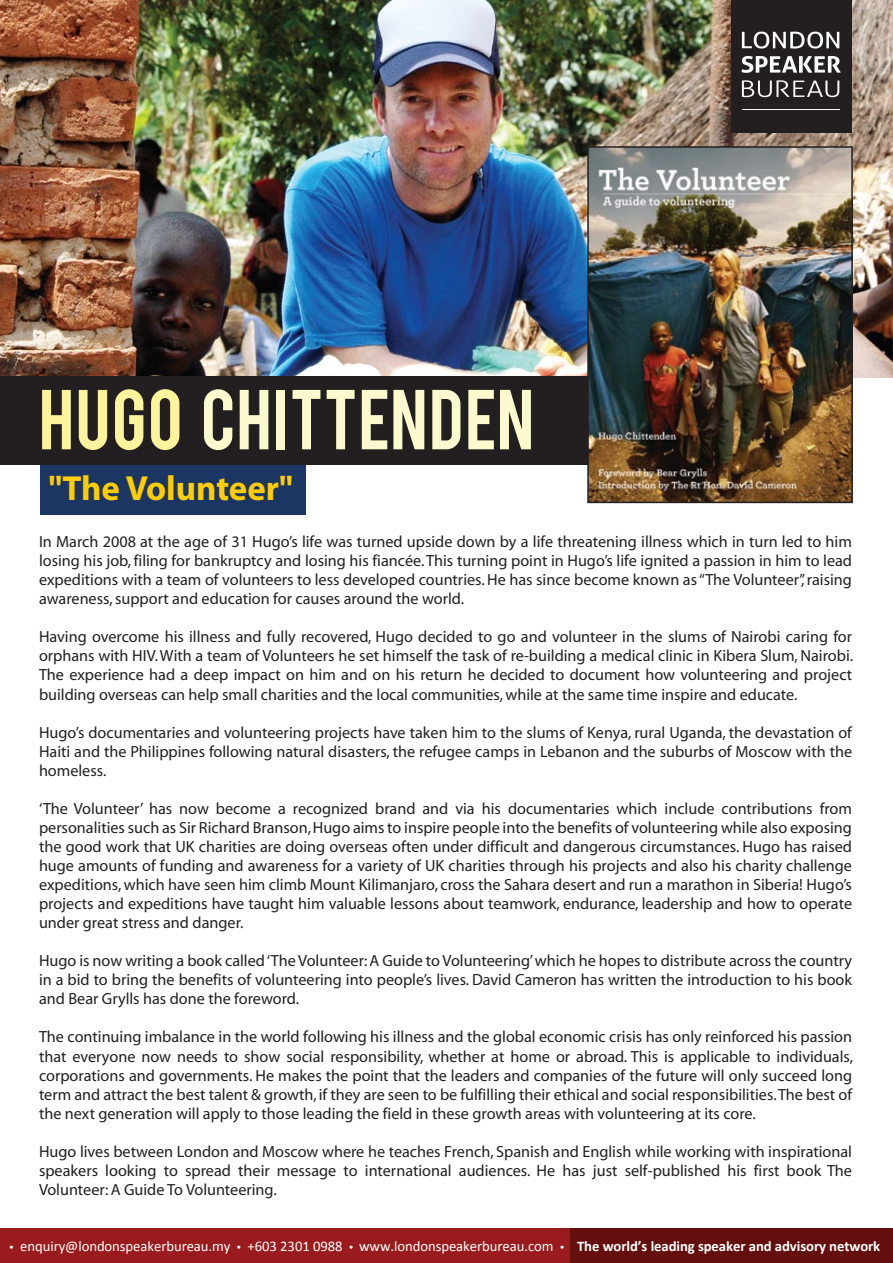
<style>
.page{position:relative;width:893px;height:1263px;background:#fff}
.page>*{position:absolute;margin:0;border:0;box-sizing:border-box;transform-origin:0 0}
.t1{font:66.75px "Bebas";letter-spacing:.02em;color:#fcf9ce}
.t2{font:700 34.95px "Myriad";color:#ffcd05}
.t3{font:16.2px/19px "Myriad";color:#231f20;text-align:justify}
.t4{font:14.7px "Calibri";letter-spacing:-.005em;color:#fff}
.s1{color:#fbf49c}
.s2{font-family:"Myriad Pro"}
.s3{font-weight:700}
</style>
<div class="page">
<div style="left:41px;top:464px;width:265px;height:51px;background:#1c3664"></div>
<img style="left:0;top:0;width:893px;height:377px">
<div style="left:731px;top:0;width:120px;height:133px;background:#231f20"></div>
<div style="left:0;top:376px;width:593px;height:89px;background:#231f20"></div>
<svg style="left:742px;top:32px;width:97px;height:17px"></svg>
<svg style="left:741px;top:56px;width:100px;height:17px"></svg>
<svg style="left:742px;top:80px;width:97px;height:17px"></svg>
<hr style="left:742px;top:109px;width:97px;height:1px;background:#fff">
<div style="left:0;top:1228px;width:577px;height:35px;background:#991b1e"></div>
<div style="left:570px;top:1228px;width:323px;height:35px;background:#640e0e"></div>
<img style="left:590px;top:149px;width:260px;height:351px">
<div style="left:587px;top:146px;width:266px;height:357px;border:2px solid #231f20"></div>
<h1 class="t1" style="left:39px;top:371px;width:496px"><span class="s1">HUGO</span> CHITTENDEN</h1>
<h2 class="t2" style="left:49px;top:470px;width:246px">"The Volunteer"</h2>
<p class="t3" style="left:39px;top:533px;width:815px">In March 2008 at the age of 31 Hugo’s life was turned upside down by a life threatening illness which in turn led to him losing his job, filing for bankruptcy and losing his fiancée. This turning point in Hugo’s life ignited a passion in him to lead expeditions with a team of volunteers to less developed countries. He has since become known as “The Volunteer”, raising awareness, support and education for causes around the world.</p>
<p class="t3" style="left:39px;top:628px;width:816px">Having overcome his illness and fully recovered, Hugo decided to go and volunteer in the slums of Nairobi caring for orphans with HIV. With a team of Volunteers he set himself the task of re-building a medical clinic in Kibera Slum, Nairobi.<br>The experience had a deep impact on him and on his return he decided to document how volunteering and project building overseas can help small charities and the local communities, while at the same time inspire and educate.</p>
<p class="t3" style="left:39px;top:723px;width:815px">Hugo’s documentaries and volunteering projects have taken him to the slums of Kenya, rural Uganda, the devastation of Haiti and the Philippines following natural disasters, the refugee camps in Lebanon and the suburbs of Moscow with the homeless.</p>
<p class="t3" style="left:39px;top:799px;width:815px">‘The Volunteer’ has now become a recognized brand and via his documentaries which include contributions from personalities such as Sir Richard Branson, Hugo aims to inspire people into the benefits of volunteering while also exposing the good work that UK charities are doing overseas often under difficult and dangerous circumstances. Hugo has raised huge amounts of funding and awareness for a variety of UK charities through his projects and also his charity challenge expeditions, which have seen him climb Mount Kilimanjaro, cross the Sahara desert and run a marathon in Siberia! Hugo’s projects and expeditions have taught him valuable lessons about teamwork, endurance, leadership and how to operate under great stress and danger.</p>
<p class="t3" style="left:39px;top:952px;width:815px">Hugo is now writing a book called ‘The Volunteer: A Guide to Volunteering’ which he hopes to distribute across the country in a bid to bring the benefits of volunteering into people’s lives. David Cameron has written the introduction to his book and Bear Grylls has done the foreword.</p>
<p class="t3" style="left:39px;top:1028px;width:816px">The continuing imbalance in the world following his illness and the global economic crisis has only reinforced his passion that everyone now needs to show social responsibility, whether at home or abroad. This is applicable to individuals, corporations and governments. He makes the point that the leaders and companies of the future will only succeed long term and attract the best talent &amp; growth, if they are seen to be fulfilling their ethical and social responsibilities. The best of the next generation will apply to those leading the field in these growth areas with volunteering at its core.</p>
<p class="t3" style="left:39px;top:1142px;width:815px">Hugo lives between London and Moscow where he teaches French, Spanish and English while working with inspirational speakers looking to spread their message to international audiences. He has just self-published his first book The Volunteer: A Guide To Volunteering.</p>
<p class="t4" style="left:10px;top:1236px;width:872px"><span class="s2">•</span> enquiry@londonspeakerbureau.my <span class="s2">•</span> +603 2301 0988 <span class="s2">•</span> www.londonspeakerbureau.com <span class="s2">•</span> <span class="s3">The world’s leading speaker and advisory network</span></p>
</div>
